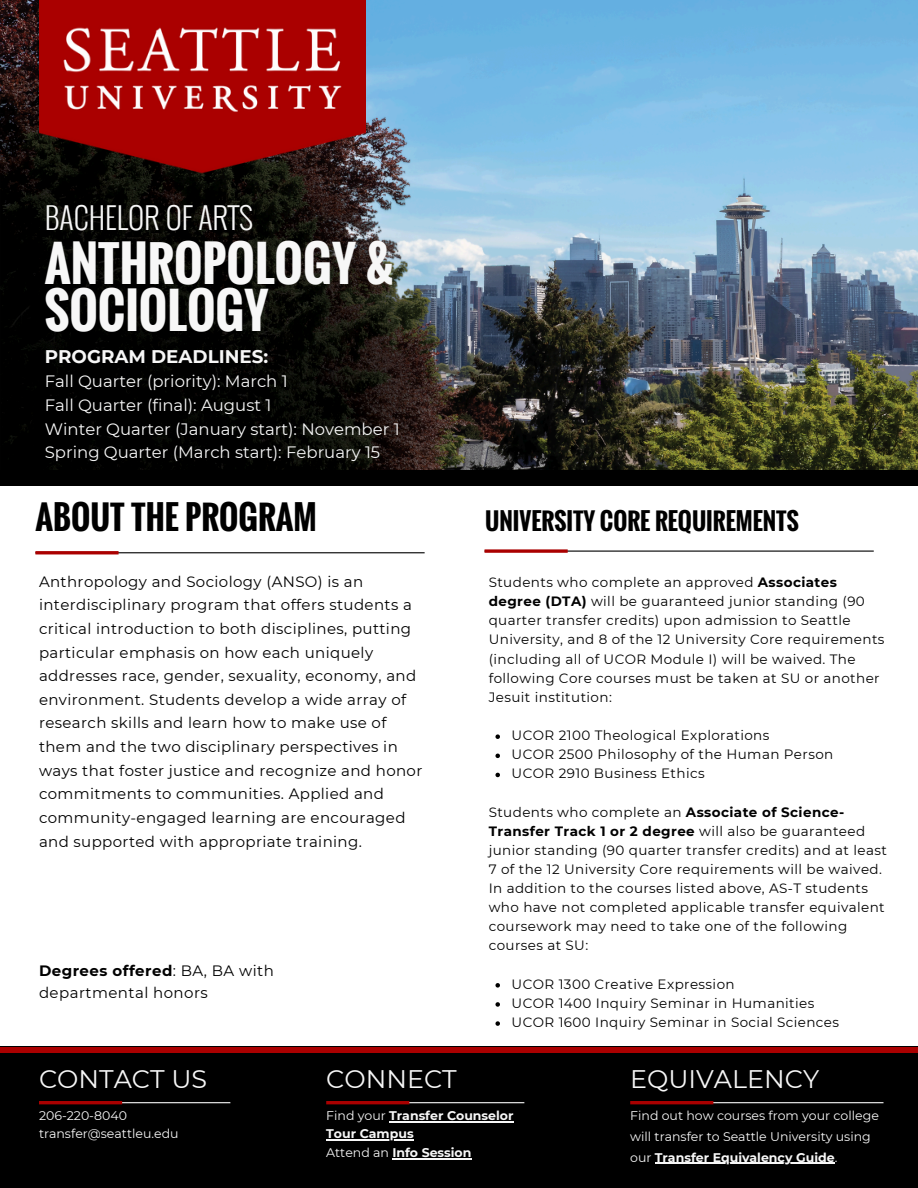
<style>
.page{position:relative;width:918px;height:1188px;background:#fff}
.page>*{position:absolute;margin:0;border:0;box-sizing:border-box;transform-origin:0 0}
.t1{font:700 47.85px/47.2px "Oswald";color:#f7f7f7}
.t2{font:700 32.4px "Oswald";color:#000}
.t3{font:300 29.85px "Oswald";color:#f7f7f7}
.t4{font:25.35px "Montserrat";color:#f7f7f7}
.t5{font:700 23.4px "Oswald";color:#000}
.t6{font:700 18.3px "Montserrat";color:#f7f7f7}
.t7{font:16.5px/23.7px "Montserrat";color:#f7f7f7}
.t8{font:15px/23.7px "Montserrat";letter-spacing:.025em;color:#000}
.t9{font:13.5px/19.2px "Montserrat";letter-spacing:.03em;color:#000}
.t10{font:12.45px/20.9px "Montserrat";color:#f7f7f7}
.t11{font:700 12.45px "Montserrat";color:#f7f7f7}
.s1{font-weight:700}
.s2{font-weight:400}
</style>
<div class="page">
<img style="left:0;top:0;width:918px;height:470px">
<div style="left:0;top:470px;width:918px;height:15px;background:#000"></div>
<div style="left:0;top:1047px;width:918px;height:141px;background:#000"></div>
<div style="left:0;top:1047px;width:918px;height:6px;background:#a00"></div>
<hr style="left:35px;top:552px;width:390px;height:1px;background:#000">
<hr style="left:35px;top:551px;width:84px;height:3px;background:#a00">
<hr style="left:485px;top:551px;width:389px;height:1px;background:#000">
<svg style="left:485px;top:549px;width:83px;height:4px"></svg>
<hr style="left:41px;top:1102px;width:189px;height:1px;background:#f7f7f7">
<hr style="left:39px;top:1101px;width:83px;height:3px;background:#a00">
<hr style="left:328px;top:1102px;width:196px;height:1px;background:#f7f7f7">
<hr style="left:326px;top:1101px;width:83px;height:3px;background:#a00">
<hr style="left:389px;top:1121px;width:125px;height:1px;background:#f7f7f7">
<hr style="left:326px;top:1139px;width:88px;height:1px;background:#f7f7f7">
<hr style="left:392px;top:1158px;width:80px;height:1px;background:#f7f7f7">
<hr style="left:632px;top:1102px;width:252px;height:1px;background:#f7f7f7">
<hr style="left:630px;top:1101px;width:83px;height:3px;background:#a00">
<hr style="left:655px;top:1163px;width:180px;height:1px;background:#f7f7f7">
<img style="left:39px;top:0;width:326px;height:176px">
<svg style="left:495px;top:734px;width:5px;height:5px"></svg>
<svg style="left:495px;top:754px;width:5px;height:4px"></svg>
<svg style="left:495px;top:773px;width:5px;height:4px"></svg>
<svg style="left:495px;top:983px;width:5px;height:5px"></svg>
<svg style="left:495px;top:1002px;width:5px;height:5px"></svg>
<svg style="left:495px;top:1021px;width:5px;height:5px"></svg>
<p class="t3" style="left:45px;top:194px;width:210px">BACHELOR OF ARTS</p>
<p class="t1" style="left:45px;top:239px;width:350px">ANTHROPOLOGY &amp;<br>SOCIOLOGY</p>
<p class="t6" style="left:45px;top:345px;width:225px">PROGRAM DEADLINES:</p>
<p class="t7" style="left:45px;top:370px;width:356px">Fall Quarter (priority): March 1<br>Fall Quarter (final): August 1<br>Winter Quarter (January start): November 1<br>Spring Quarter (March start): February 15</p>
<p class="t2" style="left:35px;top:492px;width:283px">ABOUT THE PROGRAM</p>
<p class="t5" style="left:485px;top:503px;width:315px">UNIVERSITY CORE REQUIREMENTS</p>
<p class="t8" style="left:39px;top:569px;width:385px">Anthropology and Sociology (ANSO) is an interdisciplinary program that offers students a critical introduction to both disciplines, putting particular emphasis on how each uniquely addresses race, gender, sexuality, economy, and environment. Students develop a wide array of research skills and learn how to make use of them and the two disciplinary perspectives in ways that foster justice and recognize and honor commitments to communities. Applied and community-engaged learning are encouraged and supported with appropriate training.</p>
<p class="t9" style="left:489px;top:573px;width:397px">Students who complete an approved <span class="s1">Associates degree (DTA)</span> will be guaranteed junior standing (90 quarter transfer credits) upon admission to Seattle University, and 8 of the 12 University Core requirements (including all of UCOR Module I) will be waived. The following Core courses must be taken at SU or another Jesuit institution:</p>
<p class="t9" style="left:512px;top:726px;width:259px">UCOR 2100 Theological Explorations</p>
<p class="t9" style="left:512px;top:745px;width:323px">UCOR 2500 Philosophy of the Human Person</p>
<p class="t9" style="left:512px;top:764px;width:194px">UCOR 2910 Business Ethics</p>
<p class="t9" style="left:489px;top:802px;width:400px">Students who complete an <span class="s1">Associate of Science-Transfer Track 1 or 2 degree</span> will also be guaranteed junior standing (90 quarter transfer credits) and at least 7 of the 12 University Core requirements will be waived.<br>In addition to the courses listed above, AS-T students who have not completed applicable transfer equivalent coursework may need to take one of the following courses at SU:</p>
<h5 class="t9" style="left:512px;top:974px;width:225px">UCOR 1300 Creative Expression</h5>
<p class="t9" style="left:512px;top:993px;width:304px">UCOR 1400 Inquiry Seminar in Humanities</p>
<p class="t9" style="left:512px;top:1013px;width:329px">UCOR 1600 Inquiry Seminar in Social Sciences</p>
<p class="t8" style="left:39px;top:960px;width:236px;line-height:21.3px"><span class="s1">Degrees offered</span>: BA, BA with departmental honors</p>
<h6 class="t4" style="left:39px;top:1063px;width:170px">CONTACT US</h6>
<h3 class="t10" style="left:39px;top:1105px;width:89px">206-220-8040</h3>
<h1 class="t10" style="left:39px;top:1124px;width:141px">transfer@seattleu.edu</h1>
<p class="t4" style="left:326px;top:1063px;width:132px">CONNECT</p>
<h2 class="t11" style="left:326px;top:1108px;width:189px"><span class="s2">Find your</span> Transfer Counselor</h2>
<p class="t11" style="left:326px;top:1126px;width:89px">Tour Campus</p>
<h4 class="t11" style="left:326px;top:1145px;width:147px"><span class="s2">Attend an</span> Info Session</h4>
<p class="t4" style="left:630px;top:1063px;width:190px">EQUIVALENCY</p>
<p class="t10" style="left:630px;top:1105px;width:250px">Find out how courses from your college will transfer to Seattle University using our <span class="s1">Transfer Equivalency Guide</span>.</p>
</div>
